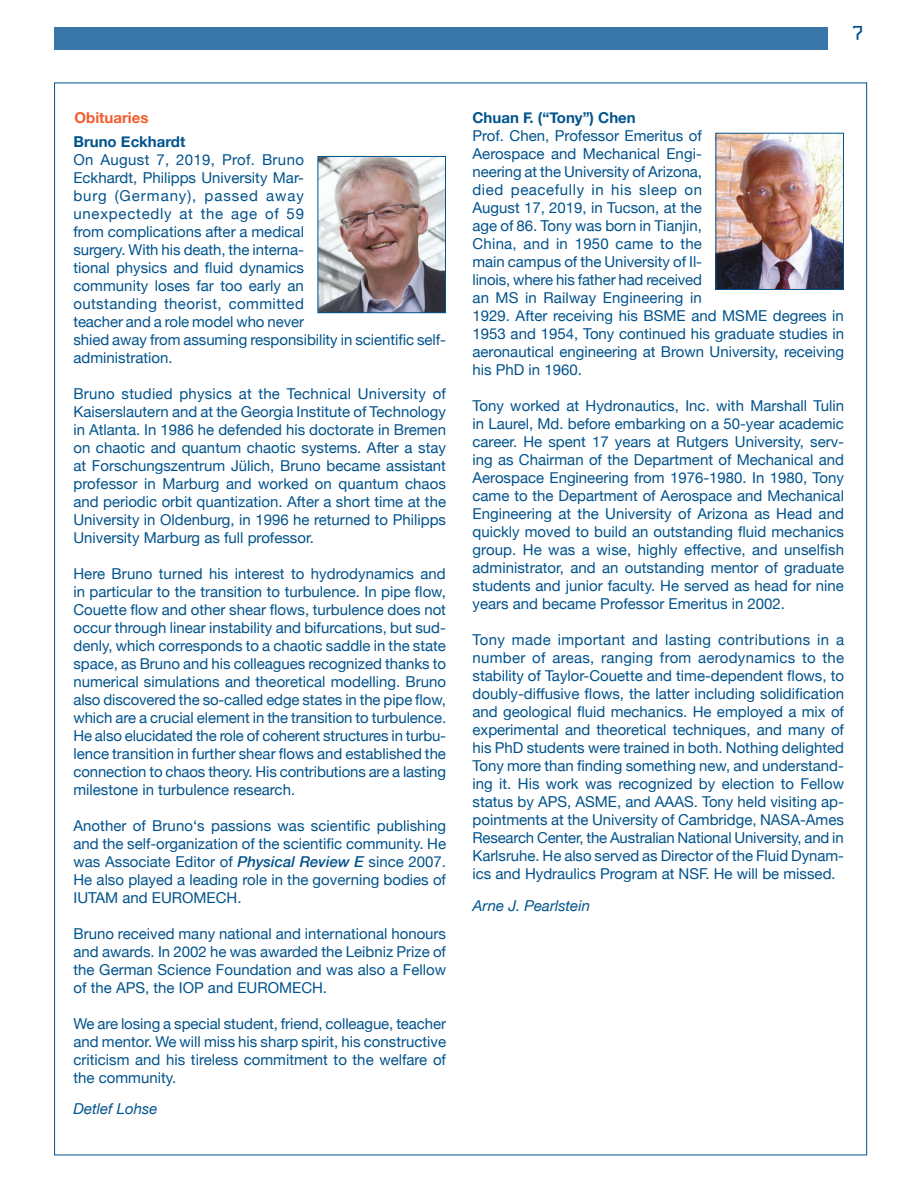
<style>
.page{position:relative;width:918px;height:1188px;background:#fff}
.page>*{position:absolute;margin:0;border:0;box-sizing:border-box;transform-origin:0 0}
.t1{font:18px "OCRA Alternate";color:#00538d}
.t2{font:15px/18px "Helvetica Neue";color:#00538d;text-align:justify}
.t3{font:700 15px "Helvetica Neue";color:#00538d}
.t4{font:italic 15px "Helvetica Neue";color:#00538d}
.t5{font:700 15px "Helvetica Neue";color:#f15d2b}
.s1{font-weight:500;font-style:italic}
</style>
<div class="page">
<div style="left:54px;top:83px;width:813px;height:1072px;background:#fff;border:1px solid #00538d"></div>
<div style="left:54px;top:27px;width:774px;height:23px;background:#3875a9"></div>
<img style="left:320px;top:158px;width:124px;height:153px">
<div style="left:318px;top:156px;width:128px;height:157px;border:1px solid #00538d"></div>
<img style="left:718px;top:135px;width:124px;height:153px">
<div style="left:716px;top:133px;width:128px;height:157px;border:1px solid #00538d"></div>
<p class="t1" style="left:851px;top:26px;width:14px">7</p>
<p class="t5" style="left:75px;top:104px;width:75px">Obituaries</p>
<p class="t3" style="left:472px;top:104px;width:165px">Chuan F. (“Tony”) Chen</p>
<p class="t2" style="left:472px;top:126px;width:373px;text-align:left">Prof. Chen, Professor Emeritus of<br>Aerospace and Mechanical Engi-<br>neering at the University of Arizona,<br>died peacefully in his sleep on<br>August 17, 2019, in Tucson, at the<br>age of 86. Tony was born in Tianjin,<br>China, and in 1950 came to the<br>main campus of the University of Il-<br>linois, where his father had received<br>an MS in Railway Engineering in<br>1929. After receiving his BSME and MSME degrees in 1953 and 1954, Tony continued his graduate studies in aeronautical engineering at Brown University, receiving his PhD in 1960.</p>
<p class="t2" style="left:472px;top:396px;width:373px">Tony worked at Hydronautics, Inc. with Marshall Tulin in Laurel, Md. before embarking on a 50-year academic career. He spent 17 years at Rutgers University, serv&shy;ing as Chairman of the Department of Mechanical and Aerospace Engineering from 1976-1980. In 1980, Tony came to the Department of Aerospace and Mechanical Engineering at the University of Arizona as Head and quickly moved to build an outstanding fluid mechanics group. He was a wise, highly effective, and unselfish administrator, and an outstanding mentor of graduate students and junior faculty. He served as head for nine years and became Professor Emeritus in 2002.</p>
<p class="t2" style="left:473px;top:630px;width:373px">Tony made important and lasting contributions in a number of areas, ranging from aerodynamics to the stability of Taylor-Couette and time-dependent flows, to doubly-diffusive flows, the latter including solidification and geological fluid mechanics. He employed a mix of experimental and theoretical techniques, and many of his PhD students were trained in both. Nothing delighted Tony more than finding something new, and understand&shy;ing it. His work was recognized by election to Fellow status by APS, ASME, and AAAS. Tony held visiting ap&shy;pointments at the University of Cambridge, NASA-Ames Research Center, the Australian National University, and in Karlsruhe. He also served as Director of the Fluid Dynam&shy;ics and Hydraulics Program at NSF. He will be missed.</p>
<p class="t4" style="left:473px;top:893px;width:119px">Arne J. Pearlstein</p>
<p class="t3" style="left:73px;top:128px;width:113px">Bruno Eckhardt</p>
<p class="t2" style="left:73px;top:150px;width:374px;text-align:left">On August 7, 2019, Prof. Bruno<br>Eckhardt, Philipps University Mar-<br>burg (Germany), passed away<br>unexpectedly at the age of 59<br>from complications after a medical<br>surgery. With his death, the interna-<br>tional physics and fluid dynamics<br>community loses far too early an<br>outstanding theorist, committed<br>teacher and a role model who never<br>shied away from assuming responsibility in scientific self&shy;administration.</p>
<p class="t2" style="left:73px;top:384px;width:374px">Bruno studied physics at the Technical University of Kaiserslautern and at the Georgia Institute of Technology in Atlanta. In 1986 he defended his doctorate in Bremen on chaotic and quantum chaotic systems. After a stay at Forschungszentrum Jülich, Bruno became assistant professor in Marburg and worked on quantum chaos and periodic orbit quantization. After a short time at the University in Oldenburg, in 1996 he returned to Philipps University Marburg as full professor.</p>
<p class="t2" style="left:73px;top:564px;width:374px">Here Bruno turned his interest to hydrodynamics and in particular to the transition to turbulence. In pipe flow, Couette flow and other shear flows, turbulence does not occur through linear instability and bifurcations, but sud&shy;denly, which corresponds to a chaotic saddle in the state space, as Bruno and his colleagues recognized thanks to numerical simulations and theoretical modelling. Bruno also discovered the so-called edge states in the pipe flow, which are a crucial element in the transition to turbulence.<br>He also elucidated the role of coherent structures in turbu&shy;lence transition in further shear flows and established the connection to chaos theory. His contributions are a lasting milestone in turbulence research.</p>
<p class="t2" style="left:73px;top:816px;width:374px">Another of Bruno‘s passions was scientific publishing and the self-organization of the scientific community. He was Associate Editor of <span class="s1">Physical Review E</span> since 2007.<br>He also played a leading role in the governing bodies of IUTAM and EUROMECH.</p>
<p class="t2" style="left:73px;top:924px;width:374px">Bruno received many national and international honours and awards. In 2002 he was awarded the Leibniz Prize of the German Science Foundation and was also a Fellow of the APS, the IOP and EUROMECH.</p>
<p class="t2" style="left:73px;top:1014px;width:374px">We are losing a special student, friend, colleague, teacher and mentor. We will miss his sharp spirit, his constructive criticism and his tireless commitment to the welfare of the community.</p>
<p class="t4" style="left:73px;top:1097px;width:85px">Detlef Lohse</p>
</div>
